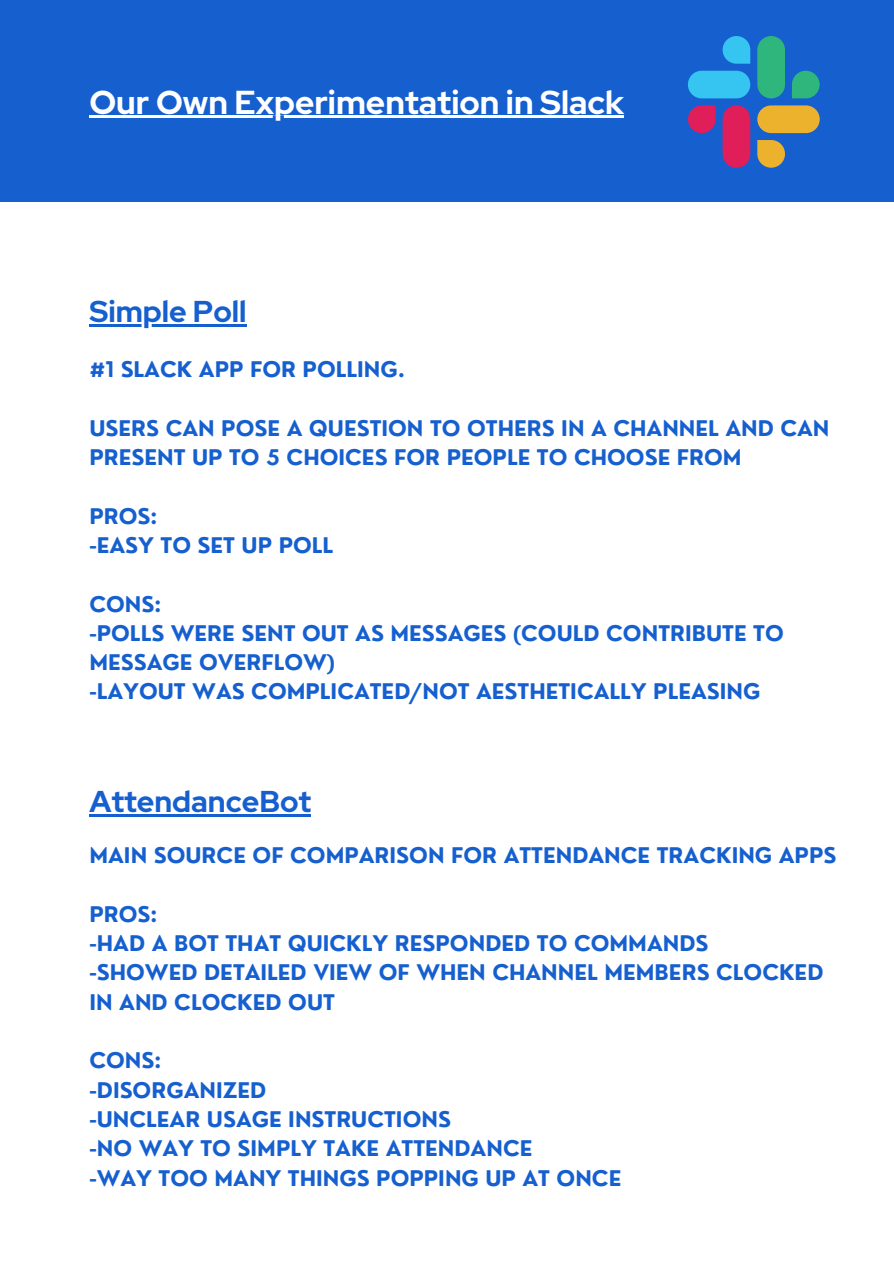
<style>
.page{position:relative;width:894px;height:1264px;background:#fff}
.page>*{position:absolute;margin:0;border:0;box-sizing:border-box;transform-origin:0 0}
.t1{font:700 33px "Red Hat Display";color:#fff}
.t2{font:700 30px "Red Hat Display";color:#155fcf}
.t3{font:700 21px/29.2px "Nourd";color:#155fcf}
</style>
<div class="page">
<div style="left:0;top:0;width:893px;height:202px;background:#155fcf"></div>
<hr style="left:89px;top:116px;width:534px;height:2px;background:#fff">
<hr style="left:89px;top:324px;width:157px;height:2px;background:#155fcf">
<hr style="left:89px;top:814px;width:222px;height:2px;background:#155fcf">
<svg style="left:688px;top:105px;width:62px;height:63px"></svg>
<svg style="left:688px;top:36px;width:62px;height:62px"></svg>
<svg style="left:757px;top:36px;width:62px;height:62px"></svg>
<svg style="left:757px;top:105px;width:62px;height:63px"></svg>
<p class="t1" style="left:89px;top:80px;width:536px">Our Own Experimentation in Slack</p>
<p class="t2" style="left:89px;top:291px;width:158px">Simple Poll</p>
<p class="t3" style="left:89px;top:355px;width:317px">#1 SLACK APP FOR POLLING.</p>
<p class="t3" style="left:89px;top:413px;width:741px">USERS CAN POSE A QUESTION TO OTHERS IN A CHANNEL AND CAN<br>PRESENT UP TO 5 CHOICES FOR PEOPLE TO CHOOSE FROM</p>
<p class="t3" style="left:89px;top:501px;width:69px">PROS:</p>
<p class="t3" style="left:89px;top:530px;width:245px">-EASY TO SET UP POLL</p>
<p class="t3" style="left:89px;top:589px;width:73px">CONS:</p>
<p class="t3" style="left:89px;top:618px;width:695px">-POLLS WERE SENT OUT AS MESSAGES (COULD CONTRIBUTE TO<br>MESSAGE OVERFLOW)</p>
<p class="t3" style="left:89px;top:677px;width:672px">-LAYOUT WAS COMPLICATED/NOT AESTHETICALLY PLEASING</p>
<p class="t2" style="left:89px;top:781px;width:223px">AttendanceBot</p>
<p class="t3" style="left:89px;top:840px;width:748px">MAIN SOURCE OF COMPARISON FOR ATTENDANCE TRACKING APPS</p>
<p class="t3" style="left:89px;top:899px;width:69px">PROS:</p>
<p class="t3" style="left:89px;top:928px;width:620px">-HAD A BOT THAT QUICKLY RESPONDED TO COMMANDS</p>
<p class="t3" style="left:89px;top:958px;width:735px">-SHOWED DETAILED VIEW OF WHEN CHANNEL MEMBERS CLOCKED<br>IN AND CLOCKED OUT</p>
<p class="t3" style="left:89px;top:1045px;width:73px">CONS:</p>
<p class="t3" style="left:89px;top:1075px;width:178px">-DISORGANIZED</p>
<p class="t3" style="left:89px;top:1104px;width:363px">-UNCLEAR USAGE INSTRUCTIONS</p>
<p class="t3" style="left:89px;top:1133px;width:444px">-NO WAY TO SIMPLY TAKE ATTENDANCE</p>
<p class="t3" style="left:89px;top:1162px;width:533px">-WAY TOO MANY THINGS POPPING UP AT ONCE</p>
</div>
